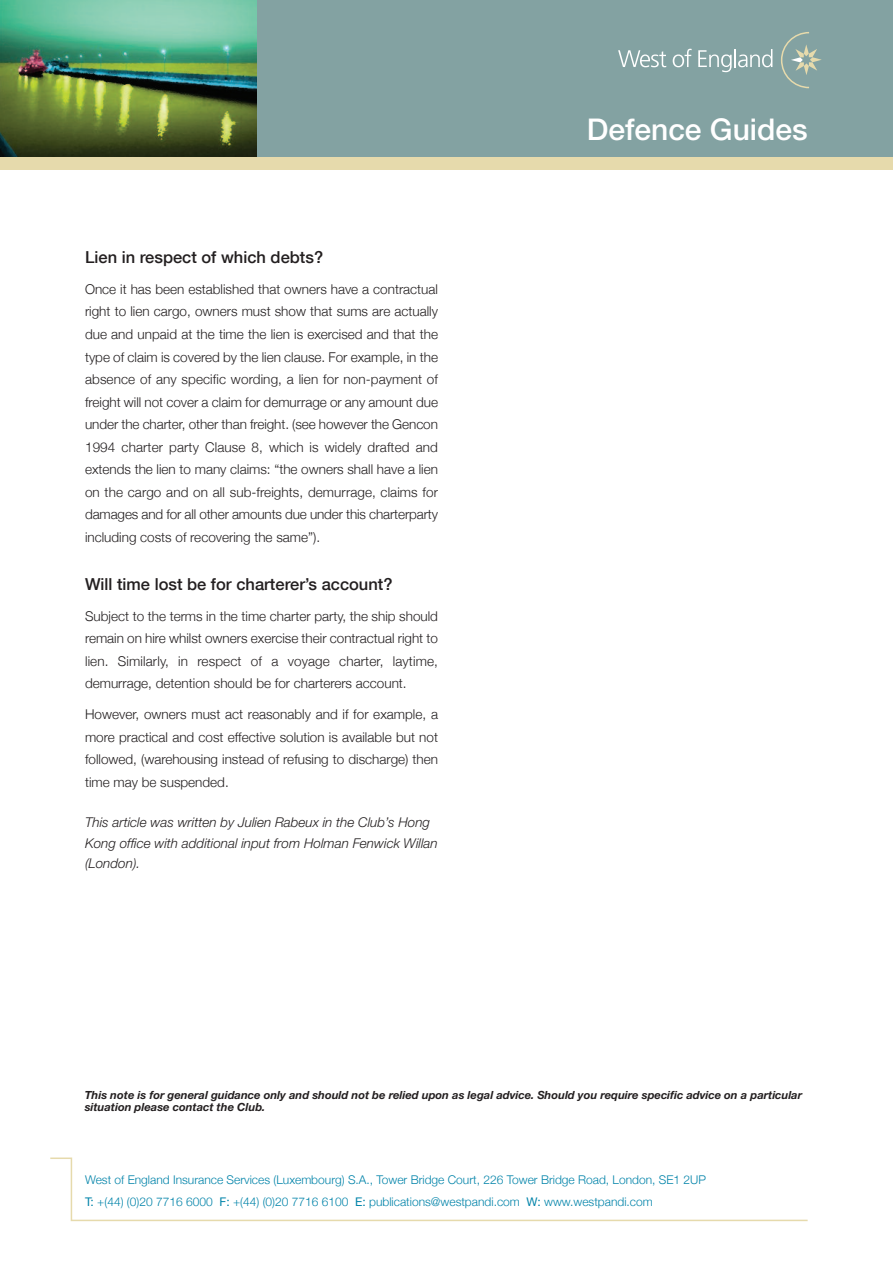
<style>
.page{position:relative;width:893px;height:1263px;background:#fff}
.page>*{position:absolute;margin:0;border:0;box-sizing:border-box;transform-origin:0 0}
.t1{font:500 30px "Helvetica Neue";color:#fff}
.t2{font:500 16.5px "Helvetica Neue";color:#231f20}
.t3{font:300 13.5px/22.5px "Helvetica Neue";color:#231f20;text-align:justify}
.t4{font:italic 300 13.5px/20.2px "Helvetica Neue";color:#231f20}
.t5{font:300 12px/21.3px "Helvetica Neue";color:#0083a9}
.t6{font:italic 700 11.25px/12px "Helvetica Neue";color:#231f20}
.s1{font-weight:400}
</style>
<div class="page">
<div style="left:0;top:0;width:893px;height:164px;background:#83a2a2"></div>
<img style="left:0;top:0;width:256px;height:157px">
<div style="left:0;top:157px;width:893px;height:13px;background:#e6daac"></div>
<svg style="left:781px;top:32px;width:41px;height:56px"></svg>
<svg style="left:618px;top:50px;width:48px;height:17px"></svg>
<svg style="left:673px;top:49px;width:19px;height:18px"></svg>
<svg style="left:698px;top:49px;width:74px;height:23px"></svg>
<svg style="left:50px;top:1157px;width:758px;height:65px"></svg>
<p class="t2" style="left:85px;top:247px;width:240px">Lien in respect of which debts?</p>
<p class="t3" style="left:85px;top:278px;width:354px">Once it has been established that owners have a contractual right to lien cargo, owners must show that sums are actually due and unpaid at the time the lien is exercised and that the type of claim is covered by the lien clause. For example, in the absence of any specific wording, a lien for non-payment of freight will not cover a claim for demurrage or any amount due under the charter, other than freight. (see however the Gencon 1994 charter party Clause 8, which is widely drafted and extends the lien to many claims: “the owners shall have a lien on the cargo and on all sub-freights, demurrage, claims for damages and for all other amounts due under this charterparty including costs of recovering the same”).</p>
<p class="t2" style="left:85px;top:573px;width:309px">Will time lost be for charterer’s account?</p>
<p class="t3" style="left:85px;top:604px;width:354px">Subject to the terms in the time charter party, the ship should remain on hire whilst owners exercise their contractual right to lien. Similarly, in respect of a voyage charter, laytime, demurrage, detention should be for charterers account.</p>
<p class="t3" style="left:85px;top:703px;width:354px">However, owners must act reasonably and if for example, a more practical and cost effective solution is available but not followed, (warehousing instead of refusing to discharge) then time may be suspended.</p>
<p class="t4" style="left:85px;top:814px;width:354px">This article was written by Julien Rabeux in the Club’s Hong<br>Kong office with additional input from Holman Fenwick Willan (London).</p>
<h1 class="t1" style="left:587px;top:119px;width:222px">Defence Guides</h1>
<p class="t6" style="left:85px;top:1090px;width:719px">This note is for general guidance only and should not be relied upon as legal advice. Should you require specific advice on a particular situation please contact the Club.</p>
<p class="t5" style="left:85px;top:1169px;width:622px">West of England Insurance Services (Luxembourg) S.A., Tower Bridge Court, 226 Tower Bridge Road, London, SE1 2UP<br><span class="s1">T:</span> +(44) (0)20 7716 6000 <span class="s1">F:</span> +(44) (0)20 7716 6100 <span class="s1">E:</span> publications@westpandi.com <span class="s1">W:</span> www.westpandi.com</p>
</div>
